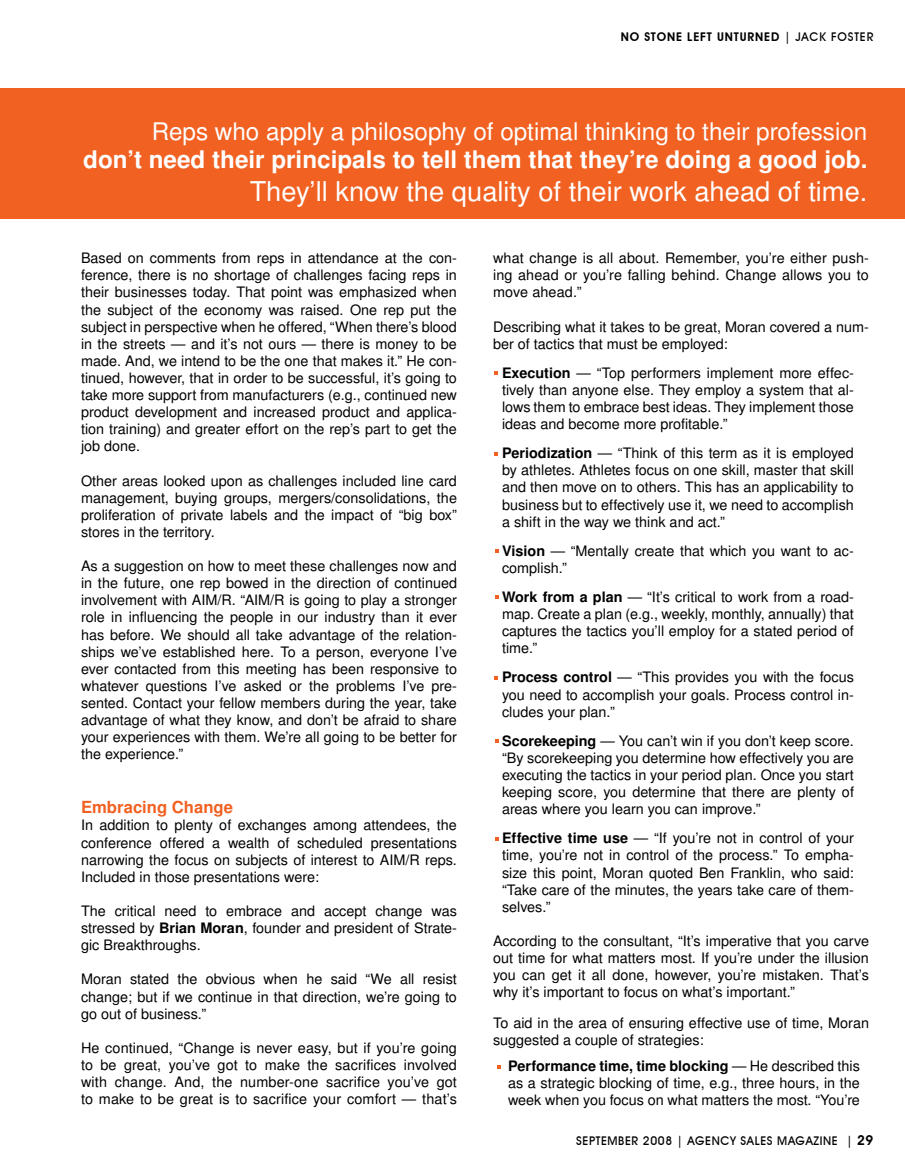
<style>
.page{position:relative;width:905px;height:1175px;background:#fff}
.page>*{position:absolute;margin:0;border:0;box-sizing:border-box;transform-origin:0 0}
.t1{font:27px "Turkish Sans SSK";color:#fff}
.t2{font:700 24px "Turkish Sans SSK";color:#fff}
.t3{font:24px "Turkish Sans SSK";color:#fff}
.t4{font:700 16.5px "Turkish Sans SSK";color:#f16122}
.t5{font:14.25px/17.1px "Turkish Sans SSK";color:#000;text-align:justify}
.t6{font:500 12px "Avant Garde IT Cby BT";letter-spacing:.05em;color:#000}
.t7{font:600 12px "Avant Garde IT Cby BT";letter-spacing:.07em;color:#000}
.s1{font-weight:500}
.s2{font-weight:700}
.s3{font-weight:600;font-size:13.5px}
</style>
<div class="page">
<div style="left:0;top:88px;width:904px;height:131px;background:#f16122"></div>
<svg style="left:494px;top:371px;width:4px;height:4px"></svg>
<svg style="left:494px;top:452px;width:4px;height:3px"></svg>
<svg style="left:495px;top:549px;width:3px;height:4px"></svg>
<svg style="left:495px;top:595px;width:3px;height:4px"></svg>
<svg style="left:494px;top:676px;width:4px;height:3px"></svg>
<svg style="left:495px;top:837px;width:3px;height:4px"></svg>
<svg style="left:497px;top:1065px;width:4px;height:4px"></svg>
<p class="t7" style="left:620px;top:29px;width:254px">NO STONE LEFT UNTURNED <span class="s1">| JACK FOSTER</span></p>
<h2 class="t3" style="left:152px;top:117px;width:717px">Reps who apply a philosophy of optimal thinking to their profession</h2>
<h2 class="t2" style="left:83px;top:145px;width:785px">don’t need their principals to tell them that they’re doing a good job.</h2>
<h1 class="t1" style="left:250px;top:175px;width:619px">They’ll know the quality of their work ahead of time.</h1>
<p class="t5" style="left:81px;top:249px;width:377px">Based on comments from reps in attendance at the con&shy;ference, there is no shortage of challenges facing reps in their businesses today. That point was emphasized when the subject of the economy was raised. One rep put the subject in perspective when he offered, “When there’s blood in the streets — and it’s not ours — there is money to be made. And, we intend to be the one that makes it.” He con&shy;tinued, however, that in order to be successful, it’s going to take more support from manufacturers (e.g., continued new product development and increased product and applica&shy;tion training) and greater effort on the rep’s part to get the job done.</p>
<p class="t5" style="left:81px;top:472px;width:377px">Other areas looked upon as challenges included line card management, buying groups, mergers/consolidations, the proliferation of private labels and the impact of “big box” stores in the territory.</p>
<p class="t5" style="left:81px;top:557px;width:377px">As a suggestion on how to meet these challenges now and in the future, one rep bowed in the direction of continued involvement with AIM/R. “AIM/R is going to play a stronger role in influencing the people in our industry than it ever has before. We should all take advantage of the relation&shy;ships we’ve established here. To a person, everyone I’ve ever contacted from this meeting has been responsive to whatever questions I’ve asked or the problems I’ve pre&shy;sented. Contact your fellow members during the year, take advantage of what they know, and don’t be afraid to share your experiences with them. We’re all going to be better for the experience.”</p>
<p class="t4" style="left:81px;top:797px;width:154px">Embracing Change</p>
<p class="t5" style="left:81px;top:816px;width:377px">In addition to plenty of exchanges among attendees, the conference offered a wealth of scheduled presentations narrowing the focus on subjects of interest to AIM/R reps.<br>Included in those presentations were:</p>
<p class="t5" style="left:81px;top:902px;width:377px">The critical need to embrace and accept change was stressed by <span class="s2">Brian Moran</span>, founder and president of Strate&shy;gic Breakthroughs.</p>
<p class="t5" style="left:81px;top:970px;width:377px">Moran stated the obvious when he said “We all resist change; but if we continue in that direction, we’re going to go out of business.”</p>
<p class="t5" style="left:81px;top:1039px;width:377px">He continued, “Change is never easy, but if you’re going to be great, you’ve got to make the sacrifices involved with change. And, the number‑one sacrifice you’ve got to make to be great is to sacrifice your comfort — that’s</p>
<p class="t5" style="left:493px;top:249px;width:377px">what change is all about. Remember, you’re either push&shy;ing ahead or you’re falling behind. Change allows you to move ahead.”</p>
<p class="t5" style="left:493px;top:318px;width:377px">Describing what it takes to be great, Moran covered a num&shy;ber of tactics that must be employed:</p>
<p class="t5" style="left:502px;top:364px;width:353px"><span class="s2">Execution</span> — “Top performers implement more effec&shy;tively than anyone else. They employ a system that al&shy;lows them to embrace best ideas. They implement those ideas and become more profitable.”</p>
<p class="t5" style="left:502px;top:444px;width:353px"><span class="s2">Periodization</span> — “Think of this term as it is employed by athletes. Athletes focus on one skill, master that skill and then move on to others. This has an applicability to business but to effectively use it, we need to accomplish a shift in the way we think and act.”</p>
<p class="t5" style="left:502px;top:542px;width:353px"><span class="s2">Vision</span> — “Mentally create that which you want to ac&shy;complish.”</p>
<p class="t5" style="left:502px;top:588px;width:353px"><span class="s2">Work from a plan</span> — “It’s critical to work from a road&shy;map. Create a plan (e.g., weekly, monthly, annually) that captures the tactics you’ll employ for a stated period of time.”</p>
<p class="t5" style="left:502px;top:668px;width:353px"><span class="s2">Process control</span> — “This provides you with the focus you need to accomplish your goals. Process control in&shy;cludes your plan.”</p>
<p class="t5" style="left:502px;top:732px;width:353px"><span class="s2">Scorekeeping</span> — You can’t win if you don’t keep score. “By scorekeeping you determine how effectively you are executing the tactics in your period plan. Once you start keeping score, you determine that there are plenty of areas where you learn you can improve.”</p>
<p class="t5" style="left:502px;top:829px;width:353px"><span class="s2">Effective time use</span> — “If you’re not in control of your time, you’re not in control of the process.” To empha&shy;size this point, Moran quoted Ben Franklin, who said: “Take care of the minutes, the years take care of them&shy;selves.”</p>
<p class="t5" style="left:493px;top:932px;width:377px">According to the consultant, “It’s imperative that you carve out time for what matters most. If you’re under the illusion you can get it all done, however, you’re mistaken. That’s why it’s important to focus on what’s important.”</p>
<p class="t5" style="left:493px;top:1014px;width:377px">To aid in the area of ensuring effective use of time, Moran suggested a couple of strategies:</p>
<p class="t5" style="left:508px;top:1057px;width:353px"><span class="s2">Performance time, time blocking</span> — He described this as a strategic blocking of time, e.g., three hours, in the week when you focus on what matters the most. “You’re</p>
<p class="t6" style="left:576px;top:1133px;width:299px">SEPTEMBER 2008 | AGENCY SALES MAGAZINE | <span class="s3">29</span></p>
</div>
